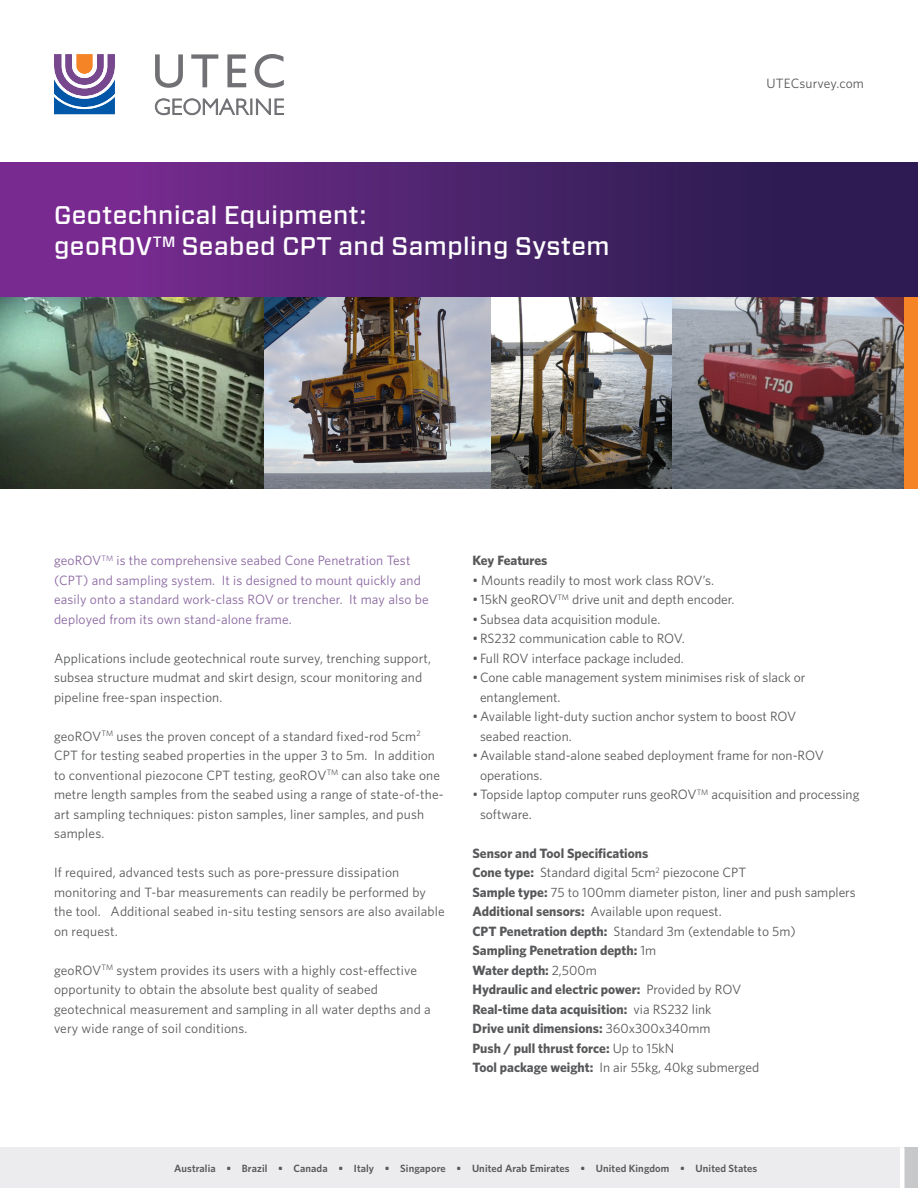
<style>
.page{position:relative;width:918px;height:1188px;background:#fff}
.page>*{position:absolute;margin:0;border:0;box-sizing:border-box;transform-origin:0 0}
.Headline{font:500 25.5px "Forza";letter-spacing:.02em;color:#fff}
.Body_Copy{font:13.5px/19.5px "Whitney";letter-spacing:.005em;color:#57585a}
.t1{font:700 13.5px "Whitney";color:#57585a}
.Body_Copy-2{font:13.5px/19.5px "Whitney";letter-spacing:.01em;color:#8a66a0}
.Contact_Info{font:600 10.5px "Whitney";letter-spacing:.01em;color:#57585a}
.s1{font-weight:700}
.s2{font-weight:400}
</style>
<div class="page">
<div style="left:0;top:162px;width:918px;height:135px;background:linear-gradient(to right,#7f2d96,#221a49)"></div>
<img style="left:0;top:297px;width:491px;height:191px">
<img style="left:491px;top:297px;width:182px;height:191px">
<img style="left:673px;top:297px;width:231px;height:191px">
<div style="left:904px;top:297px;width:14px;height:191px;background:#f58427"></div>
<div style="left:0;top:1148px;width:918px;height:40px;background:#ececee"></div>
<div style="left:904px;top:1148px;width:14px;height:40px;background:#c7c8ca"></div>
<hr style="left:900px;top:1148px;width:4px;height:40px;background:#fff">
<svg style="left:155px;top:54px;width:28px;height:34px"></svg>
<svg style="left:191px;top:54px;width:27px;height:33px"></svg>
<svg style="left:227px;top:54px;width:19px;height:33px"></svg>
<svg style="left:255px;top:54px;width:29px;height:34px"></svg>
<svg style="left:54px;top:54px;width:61px;height:60px"></svg>
<svg style="left:155px;top:98px;width:129px;height:17px"></svg>
<p class="Headline" style="left:54px;top:198px;width:314px">Geotechnical Equipment:</p>
<p class="Headline" style="left:54px;top:230px;width:557px">geoROV<sup>TM</sup> Seabed CPT and Sampling System</p>
<p class="Body_Copy" style="left:767px;top:74px;width:99px">UTECsurvey.com</p>
<p class="Body_Copy-2" style="left:54px;top:551px;width:376px">geoROV<sup>TM</sup> is the comprehensive seabed Cone Penetration Test (CPT) and sampling system. It is designed to mount quickly and easily onto a standard work-class ROV or trencher. It may also be deployed from its own stand-alone frame.</p>
<p class="Body_Copy" style="left:54px;top:648px;width:379px">Applications include geotechnical route survey, trenching support, subsea structure mudmat and skirt design, scour monitoring and pipeline free-span inspection.</p>
<p class="Body_Copy" style="left:54px;top:726px;width:391px">geoROV<sup>TM</sup> uses the proven concept of a standard fixed-rod 5cm<sup>2<br></sup>CPT for testing seabed properties in the upper 3 to 5m. In addition to conventional piezocone CPT testing, geoROV<sup>TM</sup> can also take one metre length samples from the seabed using a range of state-of-the&shy;art sampling techniques: piston samples, liner samples, and push samples.</p>
<p class="Body_Copy" style="left:54px;top:863px;width:392px">If required, advanced tests such as pore-pressure dissipation monitoring and T-bar measurements can readily be performed by the tool. Additional seabed in-situ testing sensors are also available on request.</p>
<p class="Body_Copy" style="left:54px;top:960px;width:378px">geoROV<sup>TM</sup> system provides its users with a highly cost-effective opportunity to obtain the absolute best quality of seabed geotechnical measurement and sampling in all water depths and a very wide range of soil conditions.</p>
<p class="t1" style="left:472px;top:552px;width:77px">Key Features</p>
<p class="Body_Copy" style="left:472px;top:570px;width:243px">• Mounts readily to most work class ROV’s.</p>
<p class="Body_Copy" style="left:472px;top:590px;width:264px">• 15kN geoROV<sup>TM</sup> drive unit and depth encoder.</p>
<p class="Body_Copy" style="left:472px;top:609px;width:189px">• Subsea data acquisition module.</p>
<p class="Body_Copy" style="left:472px;top:629px;width:214px">•RS232 communication cable to ROV.</p>
<p class="Body_Copy" style="left:472px;top:648px;width:213px">• Full ROV interface package included.</p>
<p class="Body_Copy" style="left:480px;top:668px;width:327px;text-indent:-8px">•Cone cable management system minimises risk of slack or entanglement.</p>
<p class="Body_Copy" style="left:480px;top:707px;width:318px;text-indent:-8px">•Available light-duty suction anchor system to boost ROV seabed reaction.</p>
<p class="Body_Copy" style="left:480px;top:746px;width:345px;text-indent:-8px">•Available stand-alone seabed deployment frame for non-ROV operations.</p>
<p class="Body_Copy" style="left:480px;top:785px;width:381px;text-indent:-8px">•Topside laptop computer runs geoROV<sup>TM</sup> acquisition and processing software.</p>
<p class="t1" style="left:472px;top:844px;width:177px">Sensor and Tool Specifications</p>
<p class="Body_Copy" style="left:472px;top:863px;width:275px"><span class="s1">Cone type:</span> Standard digital 5cm<sup>2</sup> piezocone CPT</p>
<p class="Body_Copy" style="left:472px;top:882px;width:385px"><span class="s1">Sample type:</span> 75 to 100mm diameter piston, liner and push samplers</p>
<p class="Body_Copy" style="left:472px;top:902px;width:251px"><span class="s1">Additional sensors:</span> Available upon request.</p>
<p class="Body_Copy" style="left:472px;top:921px;width:325px"><span class="s1">CPT Penetration depth:</span> Standard 3m (extendable to 5m)</p>
<p class="t1" style="left:472px;top:942px;width:185px">Sampling Penetration depth: <span class="s2">1m</span></p>
<p class="t1" style="left:472px;top:961px;width:126px">Water depth: <span class="s2">2,500m</span></p>
<p class="t1" style="left:472px;top:981px;width:270px">Hydraulic and electric power: <span class="s2">Provided by ROV</span></p>
<p class="t1" style="left:472px;top:1000px;width:241px">Real-time data acquisition: <span class="s2">via RS232 link</span></p>
<p class="t1" style="left:472px;top:1020px;width:240px">Drive unit dimensions: <span class="s2">360x300x340mm</span></p>
<p class="t1" style="left:472px;top:1039px;width:203px">Push / pull thrust force: <span class="s2">Up to 15kN</span></p>
<p class="Body_Copy" style="left:472px;top:1058px;width:288px"><span class="s1">Tool package weight:</span> In air 55kg, 40kg submerged</p>
<p class="Contact_Info" style="left:174px;top:1161px;width:585px">Australia • Brazil • Canada • Italy • Singapore • United Arab Emirates • United Kingdom • United States</p>
</div>
